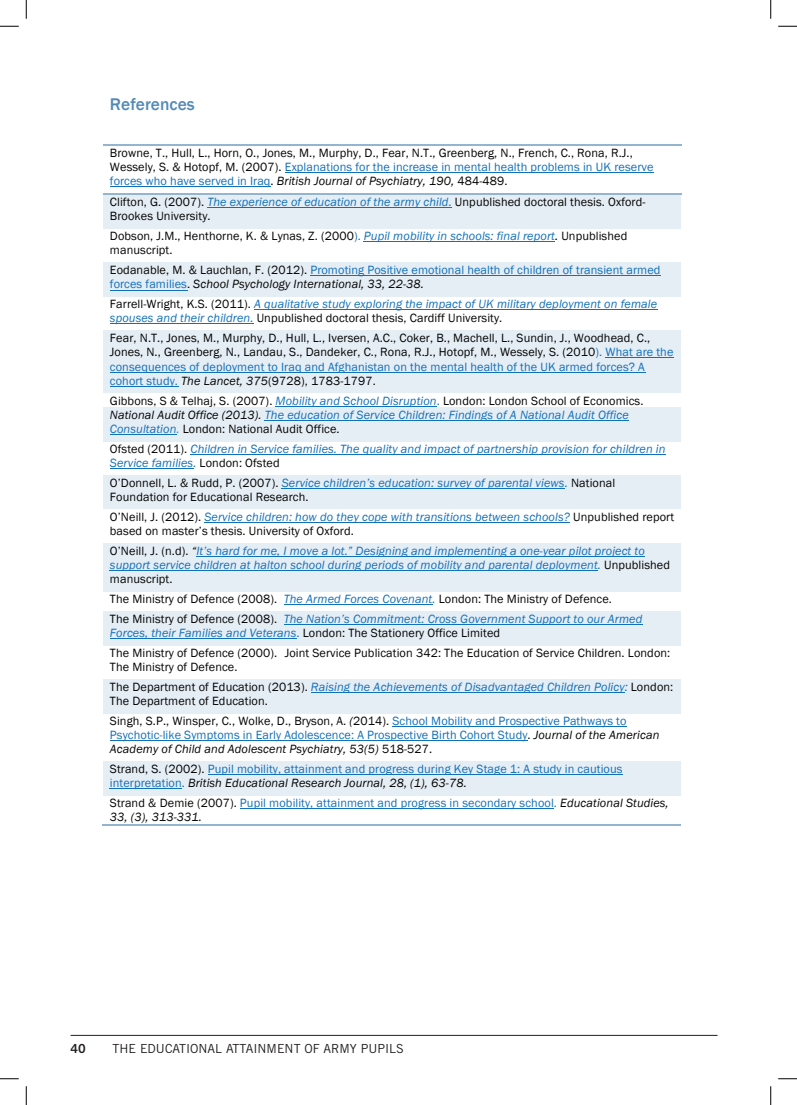
<style>
.page{position:relative;width:797px;height:1105px;background:#fff}
.page>*{position:absolute;margin:0;border:0;box-sizing:border-box;transform-origin:0 0}
.t1{font:500 17.38px "Franklin Gothic";letter-spacing:.005em;color:#528ab7}
.t2{font:12.5px "Trade Gothic";color:#231f20}
.t3{font:12.5px "Trade Gothic Bold Two";color:#231f20}
.t4{font:12.25px/14.1px "Franklin Gothic";letter-spacing:.01em;color:#040503}
.t5{font:italic 12.25px/14.1px "Franklin Gothic";letter-spacing:.01em;color:#1270b9}
.t6{font:12.25px/14.1px "Franklin Gothic";letter-spacing:.01em;color:#1270b9}
.s1{color:#1270b9}
.s2{font-style:italic}
.s3{font-style:italic;color:#1270b9}
.s4{color:#040503}
.s5{font-style:italic;color:#040503}
.s6{font-style:normal;color:#040503}
.s7{font-style:normal}
.s8{color:#528ab7}
</style>
<div class="page">
<hr style="left:285px;top:172px;width:368px;height:1px;background:#1270b9">
<hr style="left:110px;top:186px;width:160px;height:1px;background:#1270b9">
<hr style="left:103px;top:144px;width:578px;height:1px;background:#94b5d2">
<div style="left:103px;top:195px;width:578px;height:34px;background:#e5edf5"></div>
<hr style="left:207px;top:208px;width:245px;height:1px;background:#1270b9">
<hr style="left:103px;top:193px;width:578px;height:1px;background:#94b5d2">
<hr style="left:364px;top:242px;width:191px;height:1px;background:#1270b9">
<div style="left:103px;top:263px;width:578px;height:34px;background:#e5edf5"></div>
<hr style="left:310px;top:276px;width:350px;height:1px;background:#1270b9">
<hr style="left:110px;top:290px;width:77px;height:1px;background:#1270b9">
<hr style="left:254px;top:310px;width:403px;height:1px;background:#1270b9">
<hr style="left:110px;top:324px;width:144px;height:1px;background:#1270b9">
<div style="left:103px;top:331px;width:578px;height:62px;background:#e5edf5"></div>
<hr style="left:605px;top:358px;width:68px;height:1px;background:#1270b9">
<hr style="left:110px;top:372px;width:535px;height:1px;background:#1270b9">
<hr style="left:110px;top:386px;width:68px;height:1px;background:#1270b9">
<hr style="left:275px;top:406px;width:162px;height:1px;background:#1270b9">
<div style="left:103px;top:407px;width:578px;height:34px;background:#e5edf5"></div>
<hr style="left:265px;top:420px;width:364px;height:1px;background:#1270b9">
<hr style="left:110px;top:434px;width:66px;height:1px;background:#1270b9">
<hr style="left:190px;top:454px;width:475px;height:1px;background:#1270b9">
<hr style="left:110px;top:468px;width:83px;height:1px;background:#1270b9">
<div style="left:103px;top:475px;width:578px;height:34px;background:#e5edf5"></div>
<hr style="left:282px;top:488px;width:283px;height:1px;background:#1270b9">
<hr style="left:204px;top:522px;width:366px;height:1px;background:#1270b9">
<div style="left:103px;top:543px;width:578px;height:48px;background:#e5edf5"></div>
<hr style="left:196px;top:556px;width:448px;height:1px;background:#1270b9">
<hr style="left:110px;top:570px;width:488px;height:1px;background:#1270b9">
<hr style="left:284px;top:604px;width:148px;height:1px;background:#1270b9">
<div style="left:103px;top:611px;width:578px;height:34px;background:#e5edf5"></div>
<hr style="left:284px;top:624px;width:358px;height:1px;background:#1270b9">
<hr style="left:110px;top:638px;width:186px;height:1px;background:#1270b9">
<div style="left:103px;top:679px;width:578px;height:34px;background:#e5edf5"></div>
<hr style="left:311px;top:692px;width:313px;height:1px;background:#1270b9">
<hr style="left:392px;top:726px;width:234px;height:1px;background:#1270b9">
<hr style="left:110px;top:740px;width:417px;height:1px;background:#1270b9">
<div style="left:103px;top:761px;width:578px;height:35px;background:#e5edf5"></div>
<hr style="left:208px;top:774px;width:414px;height:1px;background:#1270b9">
<hr style="left:110px;top:789px;width:72px;height:1px;background:#1270b9">
<hr style="left:240px;top:809px;width:314px;height:1px;background:#1270b9">
<hr style="left:102px;top:824px;width:579px;height:1px;background:#94b5d2">
<hr style="left:71px;top:1035px;width:646px;height:1px;background:#231f20">
<svg style="left:0;top:25px;width:19px;height:2px"></svg>
<svg style="left:778px;top:25px;width:19px;height:2px"></svg>
<svg style="left:0;top:1078px;width:19px;height:1px"></svg>
<svg style="left:778px;top:1078px;width:19px;height:1px"></svg>
<svg style="left:25px;top:0;width:2px;height:19px"></svg>
<svg style="left:25px;top:1086px;width:2px;height:19px"></svg>
<svg style="left:770px;top:0;width:1px;height:19px"></svg>
<svg style="left:770px;top:1086px;width:1px;height:19px"></svg>
<h1 class="t1" style="left:110px;top:93px;width:86px">References</h1>
<p class="t4" style="left:110px;top:146px;width:545px">Browne, T., Hull, L., Horn, O., Jones, M., Murphy, D., Fear, N.T., Greenberg, N., French, C., Rona, R.J.,<br>Wessely, S. &amp; Hotopf, M. (2007). <span class="s1">Explanations for the increase in mental health problems in UK reserve forces who have served in Iraq</span>. <span class="s2">British Journal of Psychiatry, 190,</span> 484-489.</p>
<p class="t4" style="left:110px;top:195px;width:537px">Clifton, G. (2007). <span class="s3">The experience of education of the army child.</span> Unpublished doctoral thesis. Oxford-<br>Brookes University.</p>
<p class="t4" style="left:110px;top:229px;width:519px">Dobson, J.M., Henthorne, K. &amp; Lynas, Z. (2000<span class="s1">).</span> <span class="s3">Pupil mobility in schools: final report</span><span class="s2">.</span> Unpublished manuscript.</p>
<p class="t6" style="left:110px;top:263px;width:552px"><span class="s4">Eodanable, M. &amp; Lauchlan, F. (2012).</span> Promoting Positive emotional health of children of transient armed forces families<span class="s4">.</span> <span class="s5">School Psychology International, 33, 22-38.</span></p>
<p class="t5" style="left:110px;top:297px;width:549px"><span class="s6">Farrell-Wright, K.S. (2011).</span> A qualitative study exploring the impact of UK military deployment on female spouses and their children. <span class="s6">Unpublished doctoral thesis, Cardiff University.</span></p>
<p class="t4" style="left:110px;top:331px;width:565px">Fear, N.T., Jones, M., Murphy, D., Hull, L., Iversen, A.C., Coker, B., Machell, L., Sundin, J., Woodhead, C., Jones, N., Greenberg, N., Landau, S., Dandeker, C., Rona, R.J., Hotopf, M., Wessely, S. (2010<span class="s1">). What are the consequences of deployment to Iraq and Afghanistan on the mental health of the UK armed forces? A cohort study.</span> <span class="s2">The Lancet, 375</span>(9728), 1783-1797.</p>
<p class="t5" style="left:110px;top:394px;width:535px"><span class="s6">Gibbons, S &amp; Telhaj, S. (2007).</span> Mobility and School Disruption<span class="s7">.</span> <span class="s6">London: London School of Economics.<br></span><span class="s4">National Audit Office (2013).</span> The education of Service Children: Findings of A National Audit Office<br>Consultation<span class="s8">.</span> <span class="s6">London: National Audit Office.</span></p>
<p class="t5" style="left:110px;top:442px;width:557px"><span class="s6">Ofsted (2011).</span> Children in Service families. The quality and impact of partnership provision for children in<br>Service families. <span class="s6">London: Ofsted</span></p>
<p class="t4" style="left:110px;top:476px;width:507px">O’Donnell, L. &amp; Rudd, P. (2007). <span class="s3">Service children’s education: survey of parental views.</span> National<br>Foundation for Educational Research.</p>
<p class="t4" style="left:110px;top:510px;width:565px">O’Neill, J. (2012). <span class="s3">Service children: how do they cope with transitions between schools?</span> Unpublished report based on master’s thesis. University of Oxford.</p>
<p class="t5" style="left:110px;top:544px;width:561px"><span class="s6">O’Neill, J. (n.d).</span> <span class="s4">“</span>It’s hard for me, I move a lot.” Designing and implementing a one-year pilot project to support service children at halton school during periods of mobility and parental deployment. <span class="s6">Unpublished manuscript.</span></p>
<p class="t4" style="left:110px;top:589px;width:534px;line-height:19.8px">The Ministry of Defence (2008). <span class="s3">The Armed Forces Covenant.</span> London: The Ministry of Defence.<br>The Ministry of Defence (2008). <span class="s3">The Nation’s Commitment: Cross Government Support to our Armed</span></p>
<p class="t4" style="left:110px;top:623px;width:562px;line-height:19.8px"><span class="s3">Forces, their Families and Veterans</span><span class="s1">.</span> London: The Stationery Office Limited<br>The Ministry of Defence (2000). Joint Service Publication 342: The Education of Service Children. London:</p>
<p class="t4" style="left:110px;top:657px;width:565px;line-height:19.8px">The Ministry of Defence.<br>The Department of Education (2013). <span class="s3">Raising the Achievements of Disadvantaged Children Policy:</span> London:</p>
<p class="t4" style="left:110px;top:691px;width:518px;line-height:20.1px">The Department of Education.<br>Singh, S.P., Winsper, C., Wolke, D., Bryson, A. <span class="s2">(</span>2014). <span class="s1">School Mobility and Prospective Pathways to</span></p>
<p class="t6" style="left:110px;top:728px;width:551px">Psychotic-like Symptoms in Early Adolescence: A Prospective Birth Cohort Study<span class="s4">.</span> <span class="s5">Journal of the American<br>Academy of Child and Adolescent Psychiatry, 53(5)</span> <span class="s4">518-527.</span></p>
<p class="t6" style="left:110px;top:762px;width:514px"><span class="s4">Strand, S. (2002).</span> Pupil mobility, attainment and progress during Key Stage 1: A study in cautious interpretation. <span class="s5">British Educational Research Journal, 28, (1), 63-78.</span></p>
<p class="t6" style="left:110px;top:796px;width:560px"><span class="s4">Strand &amp; Demie (2007).</span> Pupil mobility, attainment and progress in secondary school. <span class="s5">Educational Studies,<br>33, (3), 313-331.</span></p>
<p class="t3" style="left:71px;top:1041px;width:17px">40</p>
<p class="t2" style="left:113px;top:1041px;width:293px">THE EDUCATIONAL ATTAINMENT OF ARMY PUPILS</p>
</div>
